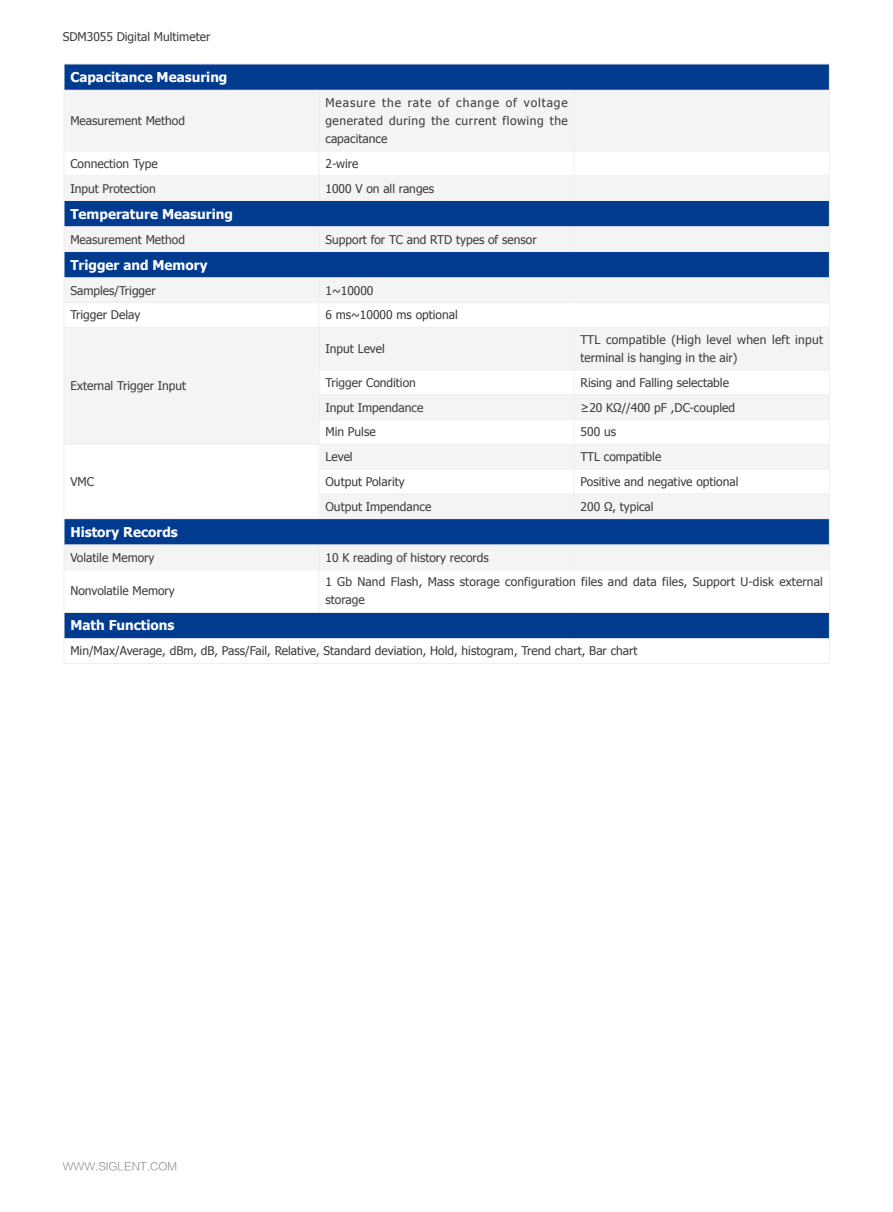
<style>
.page{position:relative;width:893px;height:1212px;background:#fff}
.page>*{position:absolute;margin:0;border:0;box-sizing:border-box;transform-origin:0 0}
.t1{font:700 13.5px "Tahoma";color:#fff}
.t2{font:12px/18px "Tahoma";color:#3e3a39;text-align:justify}
.t3{font:12px/18px "Tahoma";letter-spacing:.02em;color:#3e3a39}
.t4{font:10.5px "FZLTKHK GBK1 0";color:#727171}
</style>
<div class="page">
<svg style="left:65px;top:65px;width:764px;height:573px;fill:#003b90"></svg>
<svg style="left:65px;top:91px;width:764px;height:478px;fill:#f4f4f4"></svg>
<div style="left:64px;top:444px;width:255px;height:75px;background:#fff"></div>
<hr style="left:319px;top:90px;width:1px;height:61px;background:#efefef">
<hr style="left:574px;top:90px;width:1px;height:61px;background:#efefef">
<hr style="left:64px;top:151px;width:255px;height:1px;background:#efefef">
<hr style="left:319px;top:151px;width:255px;height:1px;background:#efefef">
<hr style="left:574px;top:151px;width:256px;height:1px;background:#efefef">
<hr style="left:64px;top:175px;width:255px;height:1px;background:#efefef">
<hr style="left:319px;top:175px;width:255px;height:1px;background:#efefef">
<svg style="left:319px;top:152px;width:1px;height:48px"></svg>
<hr style="left:574px;top:175px;width:256px;height:1px;background:#efefef">
<svg style="left:574px;top:152px;width:1px;height:48px"></svg>
<svg style="left:319px;top:227px;width:1px;height:24px"></svg>
<svg style="left:574px;top:227px;width:1px;height:24px"></svg>
<hr style="left:64px;top:302px;width:255px;height:1px;background:#efefef">
<hr style="left:574px;top:327px;width:1px;height:43px;background:#efefef">
<hr style="left:319px;top:370px;width:255px;height:1px;background:#efefef">
<hr style="left:574px;top:370px;width:256px;height:1px;background:#efefef">
<hr style="left:319px;top:395px;width:255px;height:1px;background:#efefef">
<hr style="left:574px;top:395px;width:256px;height:1px;background:#efefef">
<hr style="left:319px;top:419px;width:255px;height:1px;background:#efefef">
<hr style="left:574px;top:419px;width:256px;height:1px;background:#efefef">
<hr style="left:319px;top:444px;width:255px;height:1px;background:#efefef">
<hr style="left:574px;top:444px;width:256px;height:1px;background:#efefef">
<hr style="left:319px;top:469px;width:255px;height:1px;background:#efefef">
<hr style="left:574px;top:469px;width:256px;height:1px;background:#efefef">
<hr style="left:319px;top:494px;width:255px;height:1px;background:#efefef">
<hr style="left:574px;top:494px;width:256px;height:1px;background:#efefef">
<svg style="left:574px;top:371px;width:1px;height:147px"></svg>
<svg style="left:319px;top:546px;width:1px;height:23px"></svg>
<svg style="left:574px;top:546px;width:1px;height:23px"></svg>
<hr style="left:64px;top:569px;width:255px;height:1px;background:#efefef">
<hr style="left:64px;top:90px;width:1px;height:61px;background:#efefef">
<hr style="left:829px;top:90px;width:1px;height:61px;background:#efefef">
<hr style="left:829px;top:327px;width:1px;height:43px;background:#efefef">
<hr style="left:64px;top:570px;width:1px;height:42px;background:#efefef">
<hr style="left:64px;top:64px;width:255px;height:1px;background:#efefef">
<hr style="left:319px;top:64px;width:255px;height:1px;background:#efefef">
<hr style="left:574px;top:64px;width:256px;height:1px;background:#efefef">
<svg style="left:829px;top:64px;width:1px;height:26px"></svg>
<hr style="left:64px;top:90px;width:255px;height:1px;background:#efefef">
<hr style="left:319px;top:90px;width:255px;height:1px;background:#efefef">
<hr style="left:574px;top:90px;width:256px;height:1px;background:#efefef">
<svg style="left:64px;top:64px;width:1px;height:26px"></svg>
<hr style="left:64px;top:200px;width:255px;height:1px;background:#efefef">
<hr style="left:319px;top:200px;width:255px;height:1px;background:#efefef">
<hr style="left:574px;top:200px;width:256px;height:1px;background:#efefef">
<hr style="left:64px;top:226px;width:255px;height:1px;background:#efefef">
<hr style="left:319px;top:226px;width:255px;height:1px;background:#efefef">
<hr style="left:574px;top:226px;width:256px;height:1px;background:#efefef">
<hr style="left:64px;top:251px;width:255px;height:1px;background:#efefef">
<hr style="left:319px;top:251px;width:255px;height:1px;background:#efefef">
<hr style="left:574px;top:251px;width:256px;height:1px;background:#efefef">
<hr style="left:64px;top:278px;width:255px;height:1px;background:#efefef">
<svg style="left:64px;top:176px;width:1px;height:126px"></svg>
<hr style="left:319px;top:518px;width:255px;height:1px;background:#efefef">
<hr style="left:574px;top:518px;width:256px;height:1px;background:#efefef">
<svg style="left:829px;top:371px;width:1px;height:198px"></svg>
<hr style="left:64px;top:545px;width:255px;height:1px;background:#efefef">
<hr style="left:319px;top:545px;width:255px;height:1px;background:#efefef">
<hr style="left:574px;top:545px;width:256px;height:1px;background:#efefef">
<hr style="left:64px;top:612px;width:255px;height:1px;background:#efefef">
<hr style="left:64px;top:638px;width:255px;height:1px;background:#efefef">
<hr style="left:319px;top:638px;width:255px;height:1px;background:#efefef">
<hr style="left:574px;top:638px;width:256px;height:1px;background:#efefef">
<svg style="left:64px;top:613px;width:1px;height:26px"></svg>
<svg style="left:829px;top:613px;width:1px;height:50px"></svg>
<hr style="left:64px;top:663px;width:255px;height:1px;background:#efefef">
<hr style="left:319px;top:663px;width:255px;height:1px;background:#efefef">
<hr style="left:574px;top:663px;width:256px;height:1px;background:#efefef">
<hr style="left:319px;top:569px;width:255px;height:1px;background:#efefef">
<hr style="left:319px;top:570px;width:1px;height:42px;background:#efefef">
<hr style="left:574px;top:569px;width:256px;height:1px;background:#efefef">
<hr style="left:829px;top:570px;width:1px;height:42px;background:#efefef">
<hr style="left:319px;top:612px;width:255px;height:1px;background:#efefef">
<hr style="left:574px;top:612px;width:256px;height:1px;background:#efefef">
<hr style="left:319px;top:327px;width:255px;height:1px;background:#efefef">
<hr style="left:574px;top:327px;width:256px;height:1px;background:#efefef">
<hr style="left:319px;top:278px;width:255px;height:1px;background:#efefef">
<hr style="left:574px;top:278px;width:256px;height:1px;background:#efefef">
<svg style="left:319px;top:279px;width:1px;height:48px"></svg>
<svg style="left:829px;top:152px;width:1px;height:175px"></svg>
<hr style="left:319px;top:302px;width:255px;height:1px;background:#efefef">
<hr style="left:574px;top:302px;width:256px;height:1px;background:#efefef">
<hr style="left:64px;top:327px;width:255px;height:1px;background:#efefef">
<hr style="left:64px;top:327px;width:1px;height:43px;background:#efefef">
<hr style="left:319px;top:327px;width:1px;height:43px;background:#efefef">
<hr style="left:64px;top:444px;width:255px;height:1px;background:#efefef">
<svg style="left:64px;top:370px;width:1px;height:199px"></svg>
<svg style="left:319px;top:371px;width:1px;height:147px"></svg>
<hr style="left:64px;top:518px;width:255px;height:1px;background:#efefef">
<p class="t2" style="left:63px;top:27px;width:149px">SDM3055 Digital Multimeter</p>
<p class="t1" style="left:70px;top:68px;width:159px">Capacitance Measuring</p>
<p class="t2" style="left:70px;top:111px;width:116px">Measurement Method</p>
<p class="t2" style="left:325px;top:93px;width:244px">Measure the rate of change of voltage generated during the current flowing the capacitance</p>
<p class="t2" style="left:70px;top:154px;width:89px">Connection Type</p>
<p class="t2" style="left:325px;top:154px;width:35px">2-wire</p>
<p class="t2" style="left:70px;top:179px;width:87px">Input Protection</p>
<p class="t2" style="left:325px;top:179px;width:110px">1000 V on all ranges</p>
<p class="t1" style="left:70px;top:204px;width:164px">Temperature Measuring</p>
<p class="t2" style="left:70px;top:230px;width:116px">Measurement Method</p>
<p class="t2" style="left:325px;top:230px;width:213px">Support for TC and RTD types of sensor</p>
<p class="t1" style="left:70px;top:255px;width:139px">Trigger and Memory</p>
<p class="t2" style="left:70px;top:281px;width:87px">Samples/Trigger</p>
<p class="t2" style="left:325px;top:281px;width:50px">1~10000</p>
<p class="t2" style="left:70px;top:305px;width:72px">Trigger Delay</p>
<p class="t2" style="left:325px;top:305px;width:134px">6 ms~10000 ms optional</p>
<p class="t2" style="left:70px;top:376px;width:117px">External Trigger Input</p>
<p class="t2" style="left:70px;top:472px;width:25px">VMC</p>
<p class="t2" style="left:325px;top:339px;width:61px">Input Level</p>
<p class="t3" style="left:581px;top:330px;width:244px">TTL compatible (High level when left input terminal is hanging in the air)</p>
<p class="t2" style="left:325px;top:373px;width:92px">Trigger Condition</p>
<p class="t2" style="left:581px;top:373px;width:150px">Rising and Falling selectable</p>
<p class="t2" style="left:325px;top:398px;width:99px">Input Impendance</p>
<p class="t2" style="left:581px;top:398px;width:156px">≥20 KΩ//400 pF ,DC-coupled</p>
<p class="t2" style="left:325px;top:422px;width:52px">Min Pulse</p>
<p class="t2" style="left:581px;top:422px;width:37px">500 us</p>
<p class="t2" style="left:325px;top:447px;width:29px">Level</p>
<p class="t2" style="left:581px;top:447px;width:82px">TTL compatible</p>
<p class="t2" style="left:325px;top:472px;width:81px">Output Polarity</p>
<p class="t2" style="left:581px;top:472px;width:159px">Positive and negative optional</p>
<p class="t2" style="left:325px;top:497px;width:107px">Output Impendance</p>
<p class="t2" style="left:581px;top:497px;width:75px">200 Ω, typical</p>
<p class="t1" style="left:70px;top:522px;width:109px">History Records</p>
<p class="t2" style="left:70px;top:548px;width:86px">Volatile Memory</p>
<p class="t2" style="left:325px;top:548px;width:165px">10 K reading of history records</p>
<p class="t2" style="left:70px;top:581px;width:106px">Nonvolatile Memory</p>
<p class="t2" style="left:325px;top:572px;width:499px">1 Gb Nand Flash, Mass storage configuration files and data files, Support U-disk external storage</p>
<p class="t1" style="left:70px;top:616px;width:106px">Math Functions</p>
<p class="t2" style="left:70px;top:641px;width:569px">Min/Max/Average, dBm, dB, Pass/Fail, Relative, Standard deviation, Hold, histogram, Trend chart, Bar chart</p>
<p class="t4" style="left:63px;top:1160px;width:116px">WWW.SIGLENT.COM</p>
</div>
